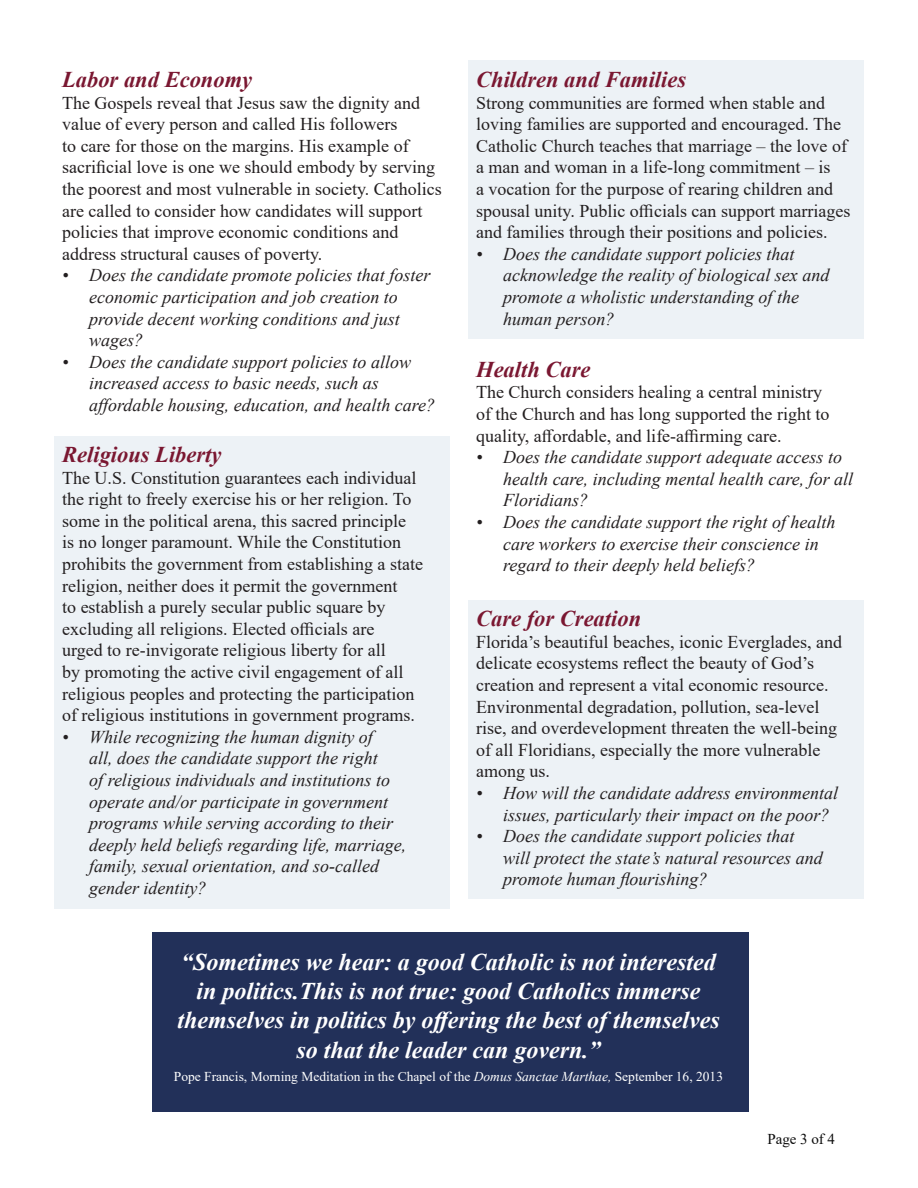
<style>
.page{position:relative;width:918px;height:1188px;background:#fff}
.page>*{position:absolute;margin:0;border:0;box-sizing:border-box;transform-origin:0 0}
.t1{font:italic 700 24px/29.4px "Times New Roman";color:#fff;text-align:center}
.t2{font:italic 700 22.5px "Times New Roman";color:#7a1731}
.t3{font:18px/21.6px "Times New Roman";color:#231f20}
.t4{font:italic 18px/21.6px "Times New Roman";color:#231f20}
.t5{font:15px "Times New Roman";letter-spacing:-.01em;color:#0d0d0d}
.t6{font:13.5px "Times New Roman";color:#fff}
.s1{font-style:italic}
</style>
<div class="page">
<div style="left:152px;top:932px;width:596px;height:180px;background:#223059"></div>
<div style="left:468px;top:600px;width:396px;height:299px;background:#edf2f6"></div>
<div style="left:468px;top:61px;width:396px;height:278px;background:#edf2f6"></div>
<div style="left:54px;top:436px;width:396px;height:473px;background:#edf2f6"></div>
<p class="t2" style="left:62px;top:64px;width:192px">Labor and Economy</p>
<p class="t3" style="left:62px;top:91px;width:381px">The Gospels reveal that Jesus saw the dignity and value of every person and called His followers<br>to care for those on the margins. His example of sacrificial love is one we should embody by serving the poorest and most vulnerable in society. Catholics are called to consider how candidates will support policies that improve economic conditions and address structural causes of poverty.</p>
<p class="t4" style="left:89px;top:264px;width:343px;text-indent:-27px">• Does the candidate promote policies that foster economic participation and job creation to provide decent working conditions and just wages?</p>
<p class="t4" style="left:89px;top:351px;width:348px;text-indent:-27px">• Does the candidate support policies to allow increased access to basic needs, such as affordable housing, education, and health care?</p>
<p class="t2" style="left:62px;top:439px;width:161px">Religious Liberty</p>
<p class="t3" style="left:62px;top:466px;width:362px">The U.S. Constitution guarantees each individual the right to freely exercise his or her religion. To some in the political arena, this sacred principle<br>is no longer paramount. While the Constitution prohibits the government from establishing a state religion, neither does it permit the government<br>to establish a purely secular public square by excluding all religions. Elected officials are<br>urged to re-invigorate religious liberty for all<br>by promoting the active civil engagement of all religious peoples and protecting the participation of religious institutions in government programs.</p>
<p class="t4" style="left:89px;top:726px;width:319px;text-indent:-27px">• While recognizing the human dignity of<br>all, does the candidate support the right<br>of religious individuals and institutions to operate and/or participate in government programs while serving according to their deeply held beliefs regarding life, marriage, family, sexual orientation, and so-called gender identity?</p>
<p class="t2" style="left:476px;top:64px;width:212px">Children and Families</p>
<p class="t3" style="left:476px;top:91px;width:367px">Strong communities are formed when stable and loving families are supported and encouraged. The</p>
<p class="t3" style="left:476px;top:134px;width:376px">Catholic Church teaches that marriage – the love of a man and woman in a life-long commitment – is<br>a vocation for the purpose of rearing children and spousal unity. Public officials can support marriages and families through their positions and policies.</p>
<p class="t4" style="left:503px;top:243px;width:328px;text-indent:-27px">• Does the candidate support policies that acknowledge the reality of biological sex and promote a wholistic understanding of the human person?</p>
<p class="t2" style="left:476px;top:354px;width:116px">Health Care</p>
<p class="t3" style="left:476px;top:381px;width:355px">The Church considers healing a central ministry of the Church and has long supported the right to quality, affordable, and life-affirming care.</p>
<p class="t4" style="left:503px;top:446px;width:352px;text-indent:-27px">• Does the candidate support adequate access to health care, including mental health care, for all<br>Floridians?</p>
<p class="t4" style="left:503px;top:511px;width:334px;text-indent:-27px">• Does the candidate support the right of health care workers to exercise their conscience in regard to their deeply held beliefs?</p>
<p class="t2" style="left:476px;top:603px;width:167px">Care for Creation</p>
<p class="t3" style="left:476px;top:630px;width:368px">Florida’s beautiful beaches, iconic Everglades, and delicate ecosystems reflect the beauty of God’s creation and represent a vital economic resource.<br>Environmental degradation, pollution, sea-level rise, and overdevelopment threaten the well-being of all Floridians, especially the more vulnerable among us.</p>
<p class="t4" style="left:503px;top:782px;width:337px;text-indent:-27px">• How will the candidate address environmental issues, particularly their impact on the poor?</p>
<p class="t4" style="left:503px;top:825px;width:321px;text-indent:-27px">• Does the candidate support policies that will protect the state’s natural resources and promote human flourishing?</p>
<p class="t1" style="left:177px;top:947px;width:544px">“Sometimes we hear: a good Catholic is not interested in politics.This is not true: good Catholics immerse themselves in politics by offering the best of themselves so that the leader can govern.”</p>
<p class="t6" style="left:174px;top:1067px;width:551px">Pope Francis, Morning Meditation in the Chapel of the <span class="s1">Domus Sanctae Marthae,</span> September 16, 2013</p>
<p class="t5" style="left:768px;top:1128px;width:69px">Page 3 of 4</p>
</div>
